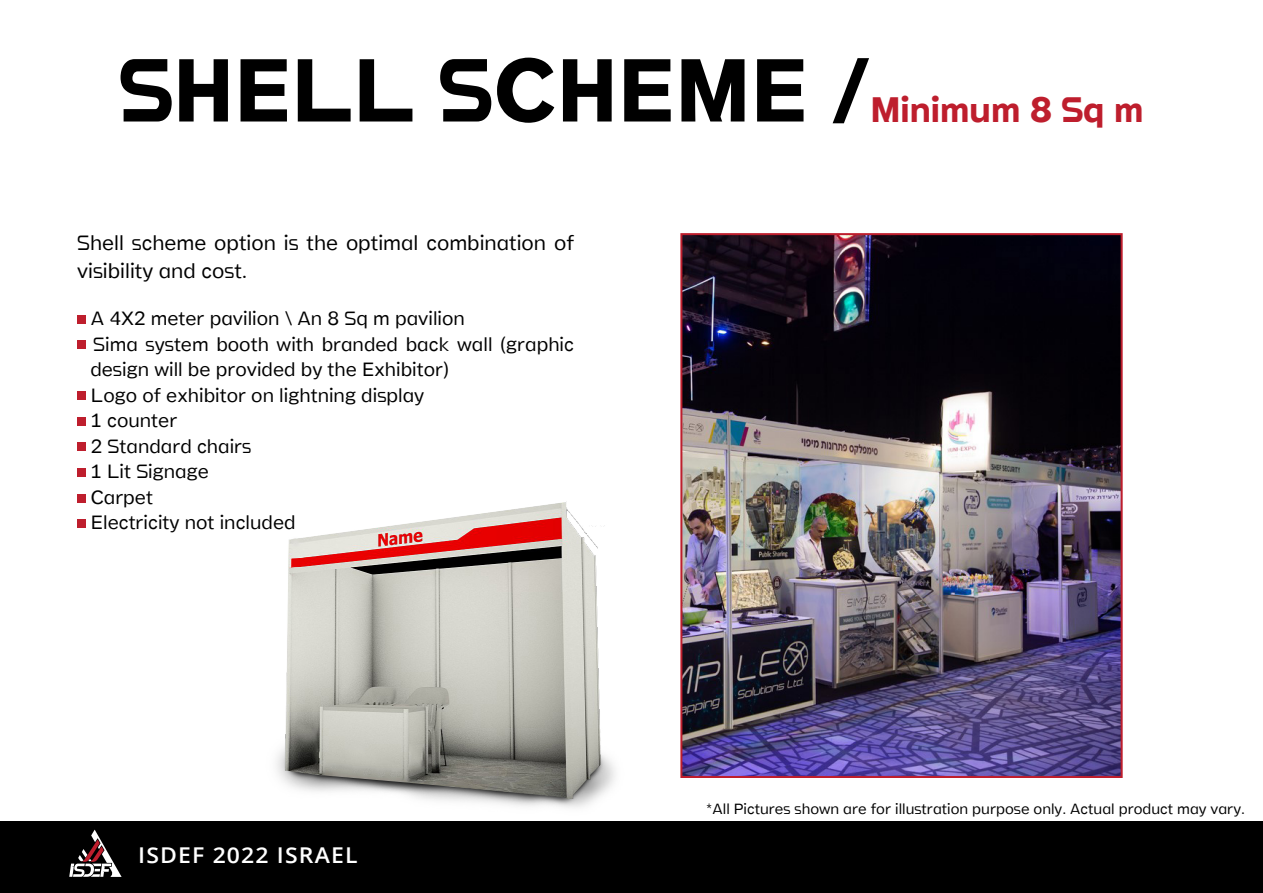
<style>
.page{position:relative;width:1263px;height:893px;background:#fff}
.page>*{position:absolute;margin:0;border:0;box-sizing:border-box;transform-origin:0 0}
.t1{font:700 90px "Stamen";color:#000}
.t2{font:700 36px "Stamen";color:#be1e2d}
.t3{font:600 21.75px "Open Sans";letter-spacing:.05em;color:#fff;scale:1.06 1}
.t4{font:200 21px/28.5px "Stamen";color:#000}
.t5{font:200 19.5px/25.5px "Stamen";color:#000}
.t6{font:200 15px "Stamen";color:#000}
</style>
<div class="page">
<div style="left:0;top:821px;width:1263px;height:72px;background:#000"></div>
<svg style="left:69px;top:830px;width:53px;height:47px"></svg>
<img style="left:276px;top:501px;width:339px;height:307px">
<div style="left:77px;top:316px;width:9px;height:8px;background:#be1e2d"></div>
<div style="left:77px;top:340px;width:9px;height:9px;background:#be1e2d"></div>
<div style="left:77px;top:391px;width:9px;height:9px;background:#be1e2d"></div>
<div style="left:77px;top:418px;width:9px;height:8px;background:#be1e2d"></div>
<div style="left:77px;top:442px;width:9px;height:9px;background:#be1e2d"></div>
<div style="left:77px;top:469px;width:9px;height:8px;background:#be1e2d"></div>
<div style="left:77px;top:494px;width:9px;height:9px;background:#be1e2d"></div>
<div style="left:77px;top:520px;width:9px;height:8px;background:#be1e2d"></div>
<img style="left:683px;top:236px;width:437px;height:539px">
<div style="left:680px;top:233px;width:443px;height:545px;border:2px solid #be1e2d"></div>
<h1 class="t1" style="left:119px;top:21px;width:752px">SHELL SCHEME /</h1>
<h2 class="t2" style="left:870px;top:81px;width:275px">Minimum 8 Sq m</h2>
<p class="t4" style="left:77px;top:229px;width:498px">Shell scheme option is the optimal combination of visibility and cost.</p>
<p class="t5" style="left:90px;top:306px;width:485px">A 4X2 meter pavilion \ An 8 Sq m pavilion<br>Sima system booth with branded back wall (graphic design will be provided by the Exhibitor)<br>Logo of exhibitor on lightning display<br>1 counter<br>2 Standard chairs<br>1 Lit Signage<br>Carpet<br>Electricity not included</p>
<p class="t3" style="left:138px;top:840px;width:208px">ISDEF 2022 ISRAEL</p>
<p class="t6" style="left:706px;top:800px;width:541px">*All Pictures shown are for illustration purpose only. Actual product may vary.</p>
</div>
